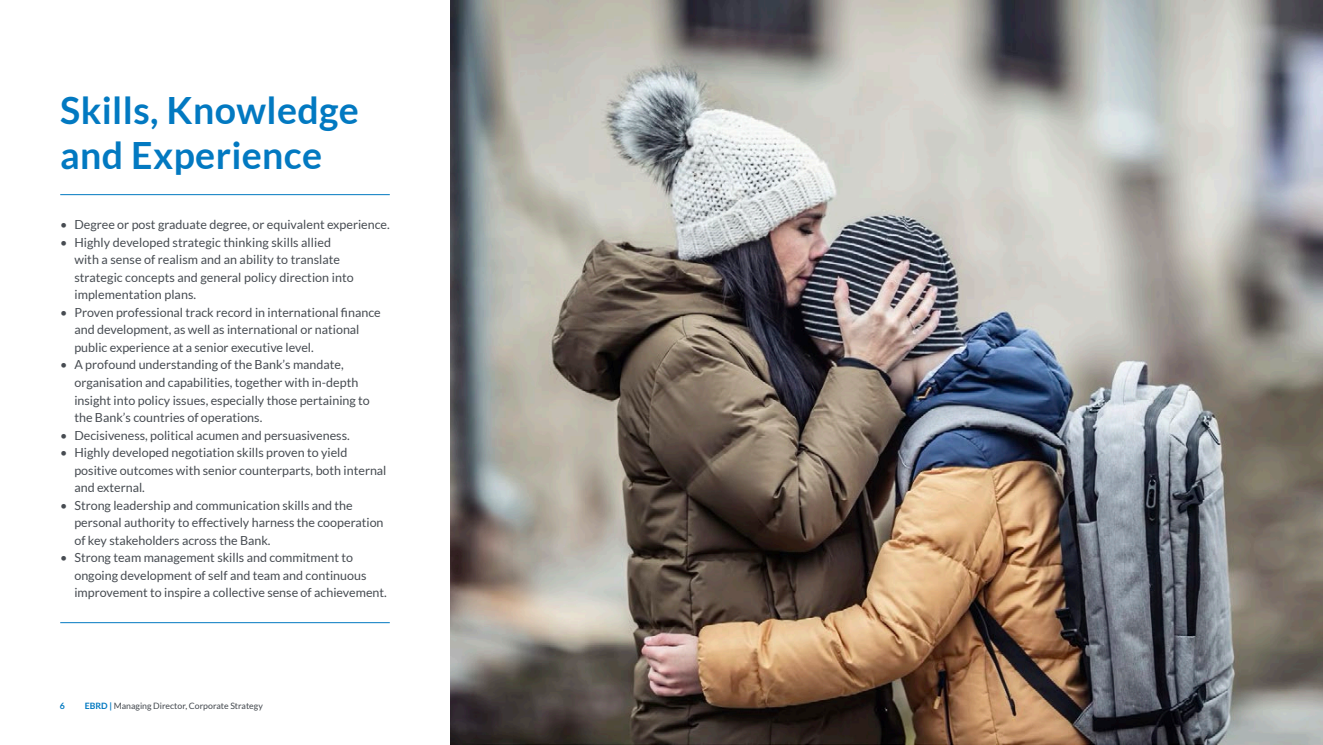
<style>
.page{position:relative;width:1323px;height:745px;background:#fff}
.page>*{position:absolute;margin:0;border:0;box-sizing:border-box;transform-origin:0 0}
.t1{font:700 37.5px/45px "Lato";letter-spacing:.01em;color:#0279c1}
.t2{font:12.5px/17.5px "Lato";color:#474c52}
.t3{font:8.75px "Lato";color:#43484e}
.t4{font:700 8.75px "Lato";color:#0279c1}
.s1{font-weight:700;color:#0279c1}
</style>
<div class="page">
<hr style="left:60px;top:194px;width:330px;height:1px;background:#0279c1">
<hr style="left:60px;top:622px;width:330px;height:1px;background:#0279c1">
<img style="left:450px;top:0;width:873px;height:744px">
<h2 class="t1" style="left:60px;top:87px;width:300px">Skills, Knowledge and Experience</h2>
<p class="t2" style="left:60px;top:216px;width:331px">• Degree or post graduate degree, or equivalent experience.</p>
<p class="t2" style="left:74px;top:233px;width:281px;text-indent:-14px">• Highly developed strategic thinking skills allied with a sense of realism and an ability to translate strategic concepts and general policy direction into implementation plans.</p>
<p class="t2" style="left:74px;top:303px;width:308px;text-indent:-14px">• Proven professional track record in international finance and development, as well as international or national public experience at a senior executive level.</p>
<p class="t2" style="left:74px;top:356px;width:297px;text-indent:-14px">• A profound understanding of the Bank’s mandate, organisation and capabilities, together with in-depth insight into policy issues, especially those pertaining to the Bank’s countries of operations.</p>
<p class="t2" style="left:60px;top:426px;width:291px">• Decisiveness, political acumen and persuasiveness.</p>
<p class="t2" style="left:74px;top:443px;width:314px;text-indent:-14px">• Highly developed negotiation skills proven to yield positive outcomes with senior counterparts, both internal and external.</p>
<p class="t2" style="left:74px;top:496px;width:311px;text-indent:-14px">• Strong leadership and communication skills and the personal authority to effectively harness the cooperation of key stakeholders across the Bank.</p>
<p class="t2" style="left:74px;top:548px;width:314px;text-indent:-14px">• Strong team management skills and commitment to ongoing development of self and team and continuous improvement to inspire a collective sense of achievement.</p>
<p class="t4" style="left:60px;top:700px;width:7px">6</p>
<p class="t3" style="left:85px;top:701px;width:180px"><span class="s1">EBRD |</span> Managing Director, Corporate Strategy</p>
</div>
